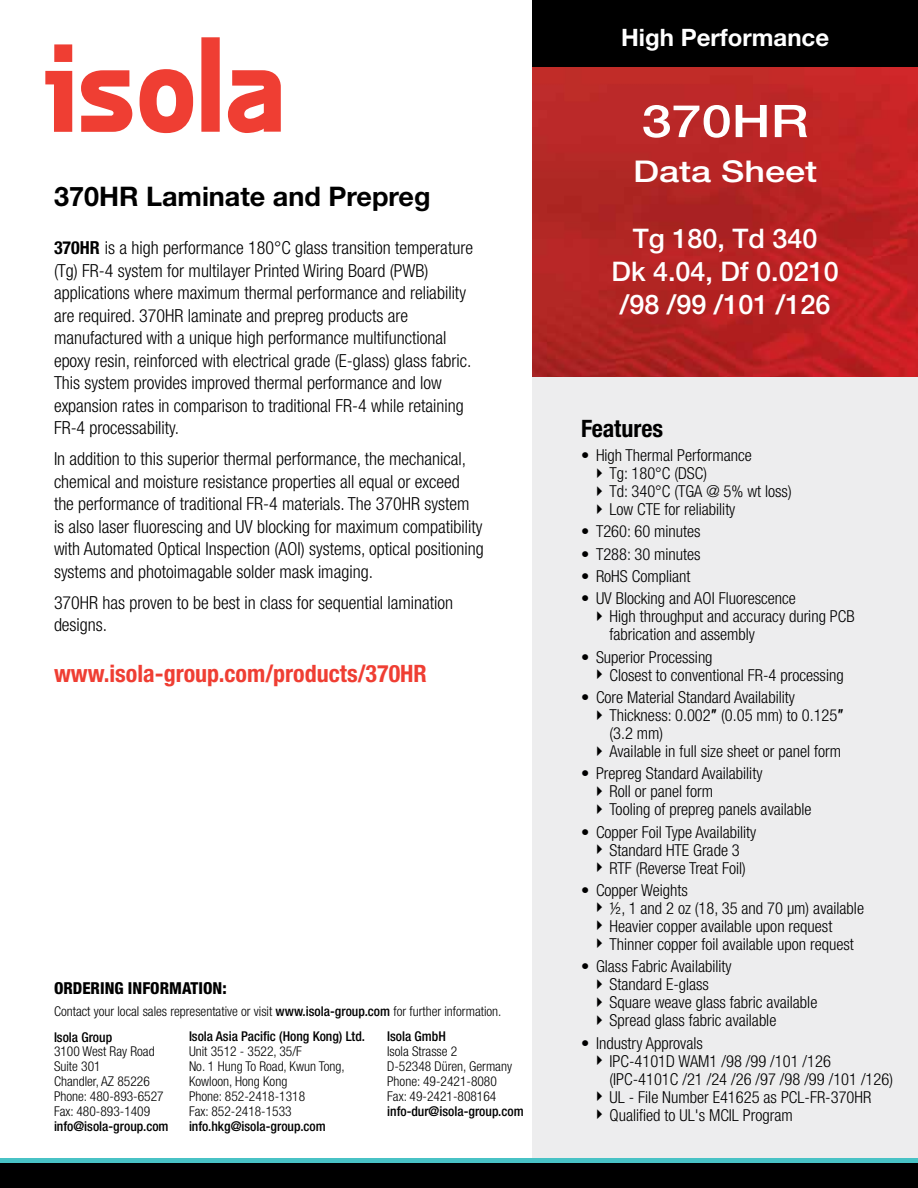
<style>
.page{position:relative;width:918px;height:1188px;background:#fff}
.page>*{position:absolute;margin:0;border:0;box-sizing:border-box;transform-origin:0 0}
.t1{font:500 45px "Helvetica Neue";color:#fff;scale:1.2 1}
.t2{font:500 30px "Helvetica Neue";color:#fff;scale:1.2 1}
.t3{font:500 27px/33px "Helvetica Neue";color:#fff;text-align:center}
.t4{font:700 27px "Helvetica Neue";color:#000}
.t5{font:700 condensed 24px "Helvetica Neue";color:#ef3e33}
.t6{font:700 24px "Helvetica Neue";color:#fff}
.t7{font:700 condensed 24px "Helvetica Neue";color:#000}
.t8{font:300 condensed 18px/22.5px "Helvetica Neue";color:#000}
.t9{font:300 condensed 16.5px/18px "Helvetica Neue";color:#000}
.t10{font:800 condensed 16.5px "Helvetica Neue";color:#000}
.t11{font:300 condensed 13.5px/15px "Helvetica Neue";color:#000}
.t12{font:500 condensed 13.5px "Helvetica Neue";color:#000}
.s1{font-weight:700}
.s2{font-weight:500}
.s3{font-family:"Arial";font-weight:400;font-stretch:normal}
</style>
<div class="page">
<div style="left:532px;top:0;width:386px;height:69px;background:#000"></div>
<img style="left:532px;top:68px;width:386px;height:309px">
<div style="left:532px;top:377px;width:386px;height:811px;background:#ededee"></div>
<svg style="left:45px;top:37px;width:236px;height:96px"></svg>
<div style="left:0;top:1163px;width:918px;height:25px;background:#000"></div>
<div style="left:0;top:1158px;width:918px;height:5px;background:#48c2c5"></div>
<h3 class="t4" style="left:54px;top:179px;width:378px">370HR Laminate and Prepreg</h3>
<p class="t8" style="left:54px;top:236px;width:421px"><span class="s1">370HR</span> is a high performance 180°C glass transition temperature (Tg) FR-4 system for multilayer Printed Wiring Board (PWB) applications where maximum thermal performance and reliability are required. 370HR laminate and prepreg products are manufactured with a unique high performance multifunctional epoxy resin, reinforced with electrical grade (E-glass) glass fabric.<br>This system provides improved thermal performance and low expansion rates in comparison to traditional FR-4 while retaining FR-4 processability.</p>
<p class="t8" style="left:54px;top:447px;width:431px">In addition to this superior thermal performance, the mechanical, chemical and moisture resistance properties all equal or exceed the performance of traditional FR-4 materials. The 370HR system is also laser fluorescing and UV blocking for maximum compatibility with Automated Optical Inspection (AOI) systems, optical positioning systems and photoimagable solder mask imaging.</p>
<p class="t8" style="left:54px;top:591px;width:401px">370HR has proven to be best in class for sequential lamination designs.</p>
<h3 class="t5" style="left:54px;top:659px;width:374px">www.isola-group.com/products/370HR</h3>
<p class="t10" style="left:54px;top:978px;width:174px">ORDERING INFORMATION:</p>
<p class="t11" style="left:54px;top:998px;width:449px;line-height:25.7px">Contact your local sales representative or visit <span class="s2">www.isola-group.com</span> for further information.<br><span class="s2">Isola Group</span></p>
<p class="t11" style="left:54px;top:1044px;width:111px">3100 West Ray Road<br>Suite 301<br>Chandler, AZ 85226<br>Phone: 480-893-6527<br>Fax: 480-893-1409</p>
<p class="t12" style="left:54px;top:1119px;width:116px">info@isola-group.com</p>
<p class="t12" style="left:387px;top:1029px;width:60px">Isola GmbH</p>
<p class="t11" style="left:387px;top:1044px;width:126px">Isola Strasse 2<br>D-52348 Düren, Germany<br>Phone: 49-2421-8080<br>Fax: 49-2421-808164</p>
<p class="t12" style="left:387px;top:1104px;width:138px">info-dur@isola-group.com</p>
<p class="t12" style="left:189px;top:1029px;width:178px">Isola Asia Pacific (Hong Kong) Ltd.</p>
<p class="t11" style="left:189px;top:1044px;width:157px">Unit 3512 - 3522, 35/F<br>No. 1 Hung To Road, Kwun Tong,<br>Kowloon, Hong Kong<br>Phone: 852-2418-1318<br>Fax: 852-2418-1533</p>
<p class="t12" style="left:189px;top:1119px;width:138px">info.hkg@isola-group.com</p>
<h3 class="t6" style="left:621px;top:23px;width:209px">High Performance</h3>
<h1 class="t1" style="left:642px;top:94px;width:141px">370HR</h1>
<h2 class="t2" style="left:633px;top:154px;width:155px">Data Sheet</h2>
<h3 class="t3" style="left:612px;top:221px;width:229px">Tg 180, Td 340<br>Dk 4.04, Df 0.0210 /98 /99 /101 /126</h3>
<h3 class="t7" style="left:581px;top:414px;width:84px">Features</h3>
<p class="t9" style="left:610px;top:446px;width:184px;text-indent:-29px">• High Thermal Performance<br>Tg: 180°C (DSC)<br>Td: 340°C (TGA @ 5% wt loss)<br>Low CTE for reliability</p>
<p class="t9" style="left:581px;top:522px;width:121px">• T260: 60 minutes</p>
<p class="t9" style="left:581px;top:545px;width:121px">• T288: 30 minutes</p>
<p class="t9" style="left:581px;top:567px;width:111px">• RoHS Compliant</p>
<p class="t9" style="left:610px;top:589px;width:247px;text-indent:-28px">• UV Blocking and AOI Fluorescence<br>High throughput and accuracy during PCB fabrication and assembly</p>
<p class="t9" style="left:610px;top:648px;width:236px;text-indent:-28px">• Superior Processing<br>Closest to conventional FR-4 processing</p>
<p class="t9" style="left:610px;top:688px;width:235px;text-indent:-28px">• Core Material Standard Availability<br>Thickness: 0.002<span class="s3">″</span> (0.05 mm) to 0.125<span class="s3">″ </span>(3.2 mm)<br>Available in full size sheet or panel form</p>
<p class="t9" style="left:610px;top:764px;width:203px;text-indent:-28px">• Prepreg Standard Availability<br>Roll or panel form<br>Tooling of prepreg panels available</p>
<p class="t9" style="left:610px;top:823px;width:148px;text-indent:-28px">• Copper Foil Type Availability<br>Standard HTE Grade 3<br>RTF (Reverse Treat Foil)</p>
<p class="t9" style="left:610px;top:881px;width:256px;text-indent:-28px">• Copper Weights<br>½, 1 and 2 oz (18, 35 and 70 µm) available Heavier copper available upon request Thinner copper foil available upon request</p>
<p class="t9" style="left:610px;top:957px;width:209px;text-indent:-28px">• Glass Fabric Availability<br>Standard E-glass<br>Square weave glass fabric available<br>Spread glass fabric available</p>
<p class="t9" style="left:610px;top:1034px;width:285px;text-indent:-28px">• Industry Approvals<br>IPC-4101D WAM1 /98 /99 /101 /126 (IPC-4101C /21 /24 /26 /97 /98 /99 /101 /126)<br>UL - File Number E41625 as PCL-FR-370HR Qualified to UL's MCIL Program</p>
</div>
